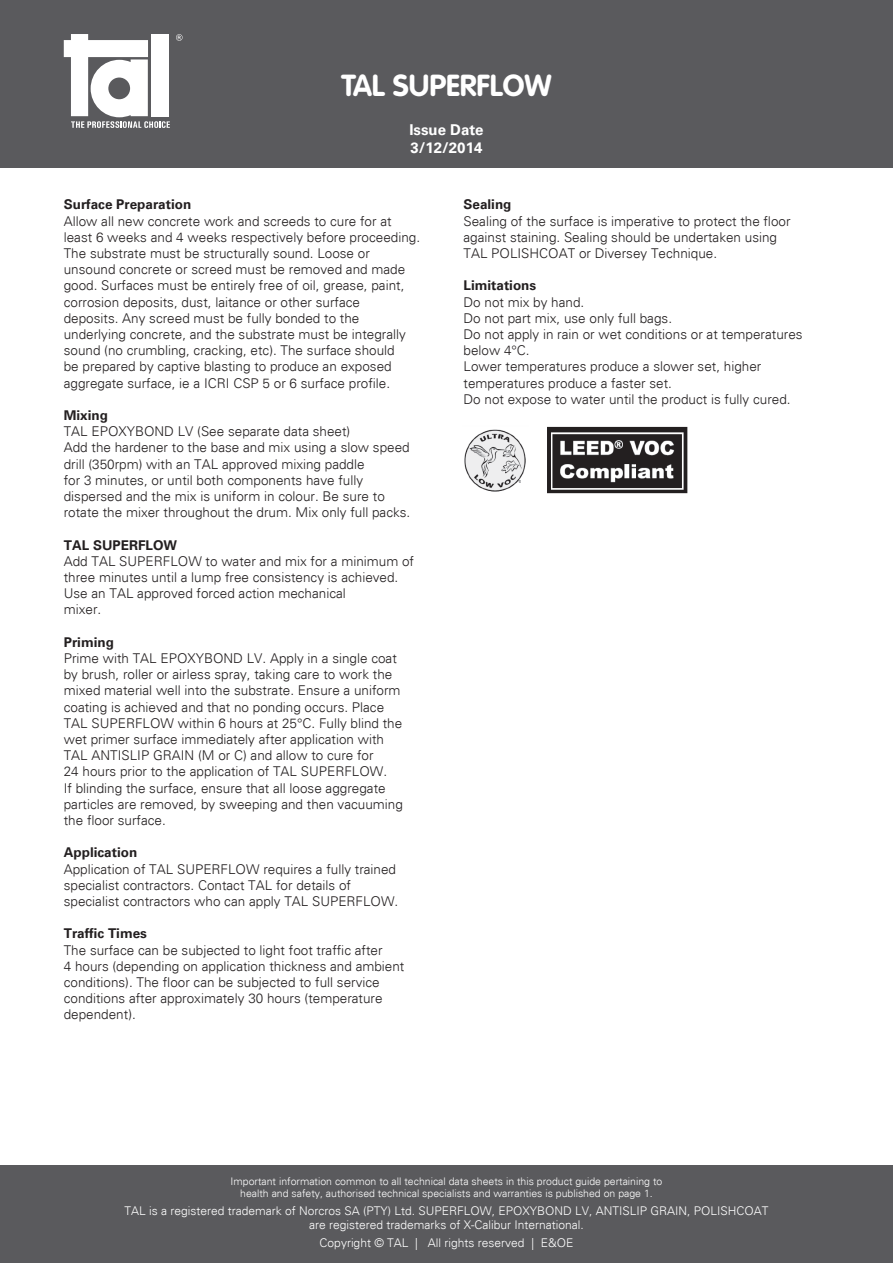
<style>
.page{position:relative;width:893px;height:1263px;background:#fff}
.page>*{position:absolute;margin:0;border:0;box-sizing:border-box;transform-origin:0 0}
.t1{font:700 30px "VAG Rounded";color:#fff}
.t2{font:700 15px/18px "Univers";color:#fff}
.t3{font:italic 300 13.5px/16.2px "Univers";color:#231f20}
.t4{font:italic 300 12px/14.4px "Univers";color:#fff;text-align:center}
.t5{font:italic 300 10.5px/12.6px "Univers";color:#fff;text-align:center}
.s1{font-weight:700;font-style:normal}
</style>
<div class="page">
<div style="left:0;top:1165px;width:893px;height:98px;background:#5a5a5d"></div>
<div style="left:0;top:0;width:893px;height:168px;background:#5a5a5d"></div>
<svg style="left:64px;top:34px;width:106px;height:94px"></svg>
<svg style="left:176px;top:34px;width:7px;height:7px"></svg>
<img style="left:464px;top:426px;width:224px;height:68px">
<p class="t1" style="left:341px;top:73px;width:212px">TAL SUPERFLOW</p>
<p class="t2" style="left:409px;top:122px;width:76px">Issue Date<br>3/12/2014</p>
<p class="t3" style="left:64px;top:197px;width:358px"><span class="s1">Surface Preparation<br></span>Allow all new concrete work and screeds to cure for at least 6 weeks and 4 weeks respectively before proceeding.<br>The substrate must be structurally sound. Loose or unsound concrete or screed must be removed and made good. Surfaces must be entirely free of oil, grease, paint, corrosion deposits, dust, laitance or other surface<br>deposits. Any screed must be fully bonded to the underlying concrete, and the substrate must be integrally sound (no crumbling, cracking, etc). The surface should<br>be prepared by captive blasting to produce an exposed aggregate surface, ie a ICRI CSP 5 or 6 surface profile.</p>
<p class="t3" style="left:64px;top:408px;width:348px"><span class="s1">Mixing<br></span>TAL EPOXYBOND LV (See separate data sheet)<br>Add the hardener to the base and mix using a slow speed drill (350rpm) with an TAL approved mixing paddle<br>for 3 minutes, or until both components have fully dispersed and the mix is uniform in colour. Be sure to rotate the mixer throughout the drum. Mix only full packs.</p>
<p class="t3" style="left:64px;top:537px;width:352px"><span class="s1">TAL SUPERFLOW<br></span>Add TAL SUPERFLOW to water and mix for a minimum of three minutes until a lump free consistency is achieved.<br>Use an TAL approved forced action mechanical<br>mixer.</p>
<p class="t3" style="left:64px;top:635px;width:341px"><span class="s1">Priming<br></span>Prime with TAL EPOXYBOND LV. Apply in a single coat by brush, roller or airless spray, taking care to work the mixed material well into the substrate. Ensure a uniform coating is achieved and that no ponding occurs. Place TAL SUPERFLOW within 6 hours at 25°C. Fully blind the wet primer surface immediately after application with TAL ANTISLIP GRAIN (M or C) and allow to cure for<br>24 hours prior to the application of TAL SUPERFLOW.<br>If blinding the surface, ensure that all loose aggregate particles are removed, by sweeping and then vacuuming the floor surface.</p>
<p class="t3" style="left:64px;top:845px;width:336px"><span class="s1">Application<br></span>Application of TAL SUPERFLOW requires a fully trained specialist contractors. Contact TAL for details of specialist contractors who can apply TAL SUPERFLOW.</p>
<p class="t3" style="left:64px;top:926px;width:342px"><span class="s1">Traffic Times<br></span>The surface can be subjected to light foot traffic after<br>4 hours (depending on application thickness and ambient conditions). The floor can be subjected to full service conditions after approximately 30 hours (temperature dependent).</p>
<p class="t3" style="left:463px;top:197px;width:329px"><span class="s1">Sealing<br></span>Sealing of the surface is imperative to protect the floor against staining. Sealing should be undertaken using TAL POLISHCOAT or Diversey Technique.</p>
<p class="t3" style="left:463px;top:278px;width:341px"><span class="s1">Limitations<br></span>Do not mix by hand.<br>Do not part mix, use only full bags.<br>Do not apply in rain or wet conditions or at temperatures below 4°C.<br>Lower temperatures produce a slower set, higher temperatures produce a faster set.<br>Do not expose to water until the product is fully cured.</p>
<p class="t5" style="left:231px;top:1175px;width:433px">Important information common to all technical data sheets in this product guide pertaining to health and safety, authorised technical specialists and warranties is published on page 1.</p>
<p class="t4" style="left:124px;top:1204px;width:646px">TAL is a registered trademark of Norcros SA (PTY) Ltd. SUPERFLOW, EPOXYBOND LV, ANTISLIP GRAIN, POLISHCOAT are registered trademarks of X-Calibur International.</p>
<p class="t4" style="left:320px;top:1236px;width:255px">Copyright © TAL | All rights reserved | E&amp;OE</p>
</div>
